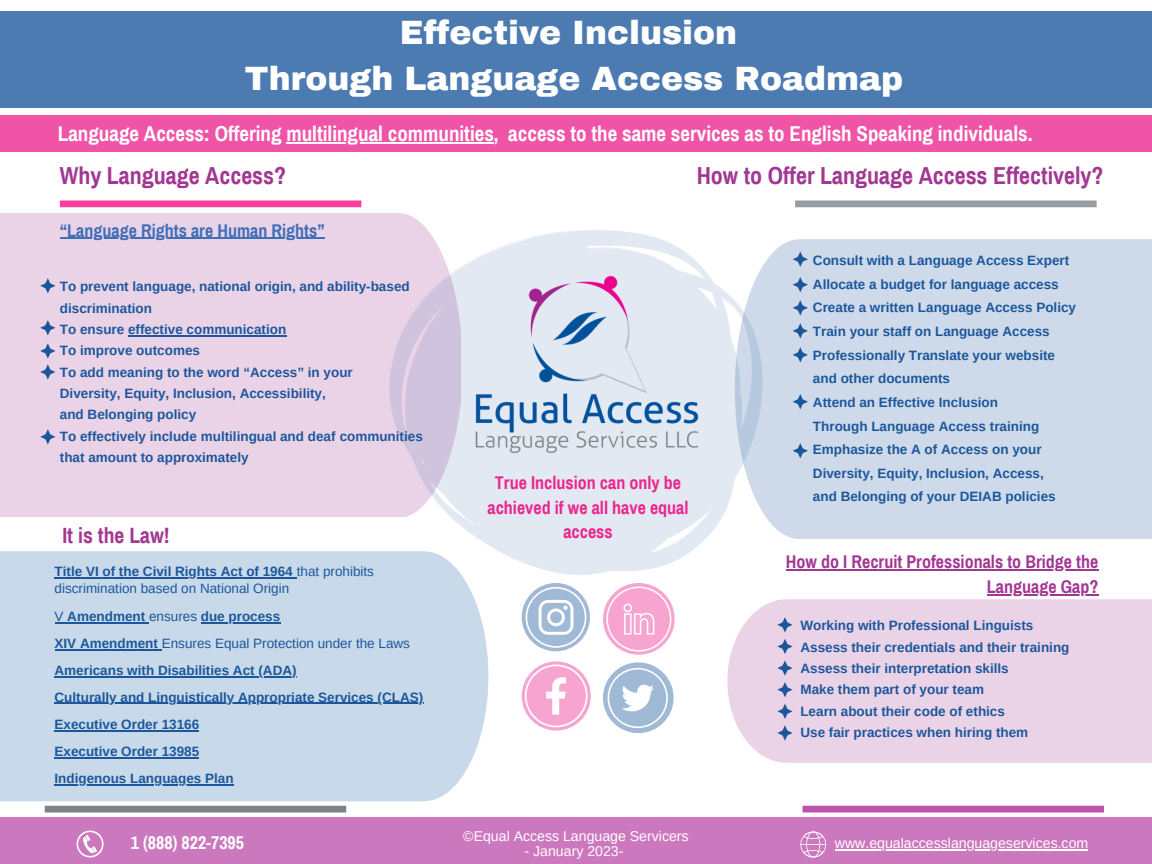
<style>
.page{position:relative;width:1152px;height:864px;background:#fff}
.page>*{position:absolute;margin:0;border:0;box-sizing:border-box;transform-origin:0 0}
.t1{font:900 33px/46.2px "Archivo";color:#fff;text-align:center}
.t2{font:700 24px "Archivo Narrow";color:#a23792}
.t3{font:700 21.6px "Archivo Narrow";color:#a23792}
.t4{font:700 21px "Archivo Narrow";color:#fff}
.t5{font:700 18px/24.8px "Archivo Narrow";color:#ec268f;text-align:center}
.t6{font:700 18px/24.8px "Archivo Narrow";color:#a23792;text-align:right}
.t7{font:700 18px "Archivo Narrow";color:#3f6fb7}
.t8{font:700 18px "Archivo Narrow";color:#fff}
.t9{font:14.1px "Arimo";color:#fff}
.t10{font:700 13.5px/21.3px "Arimo";color:#1c579c}
.t11{font:13.5px/16.8px "Arimo";color:#1c579c}
.s1{font-weight:700}
.s2{font-weight:400}
</style>
<div class="page">
<div style="left:0;top:213px;width:428px;height:304px;background:#ead3e7"></div>
<div style="left:0;top:551px;width:488px;height:250px;background:#c8d9e9"></div>
<div style="left:727px;top:599px;width:425px;height:164px;background:#ead3e7"></div>
<div style="left:763px;top:239px;width:389px;height:300px;background:#cedae9"></div>
<div style="left:0;top:11px;width:1152px;height:96px;background:#4c7bb1"></div>
<div style="left:0;top:116px;width:1152px;height:35px;background:#f054a7"></div>
<div style="left:0;top:817px;width:1152px;height:47px;background:#cc78be"></div>
<svg style="left:389px;top:230px;width:374px;height:345px"></svg>
<svg style="left:653px;top:546px;width:36px;height:6px"></svg>
<svg style="left:423px;top:234px;width:15px;height:66px"></svg>
<div style="left:60px;top:200px;width:301px;height:7px;background:#ff3f9f"></div>
<div style="left:45px;top:806px;width:301px;height:6px;background:#7d8287"></div>
<div style="left:795px;top:200px;width:302px;height:7px;background:#979ca1"></div>
<div style="left:803px;top:806px;width:301px;height:6px;background:#be53ad"></div>
<img style="left:438px;top:230px;width:284px;height:316px">
<svg style="left:603px;top:662px;width:71px;height:71px"></svg>
<svg style="left:608px;top:668px;width:60px;height:60px"></svg>
<svg style="left:522px;top:661px;width:69px;height:70px"></svg>
<svg style="left:525px;top:665px;width:63px;height:62px"></svg>
<svg style="left:77px;top:831px;width:27px;height:27px"></svg>
<svg style="left:800px;top:832px;width:26px;height:25px"></svg>
<svg style="left:603px;top:583px;width:72px;height:72px"></svg>
<svg style="left:606px;top:587px;width:65px;height:65px"></svg>
<svg style="left:522px;top:583px;width:68px;height:68px"></svg>
<svg style="left:526px;top:587px;width:60px;height:61px"></svg>
<svg style="left:40px;top:278px;width:16px;height:15px"></svg>
<svg style="left:40px;top:320px;width:16px;height:15px"></svg>
<svg style="left:40px;top:343px;width:16px;height:37px"></svg>
<svg style="left:40px;top:429px;width:16px;height:15px"></svg>
<hr style="left:128px;top:335px;width:158px;height:1px;background:#1c579c">
<hr style="left:786px;top:570px;width:312px;height:1px;background:#a23792">
<hr style="left:987px;top:594px;width:111px;height:1px;background:#a23792">
<hr style="left:60px;top:238px;width:265px;height:1px;background:#3f6fb7">
<hr style="left:55px;top:577px;width:238px;height:2px;background:#1c579c">
<hr style="left:835px;top:849px;width:34px;height:1px;background:#fff">
<hr style="left:869px;top:849px;width:219px;height:1px;background:#fff">
<hr style="left:64px;top:703px;width:360px;height:1px;background:#1c579c">
<hr style="left:55px;top:730px;width:144px;height:2px;background:#1c579c">
<hr style="left:55px;top:757px;width:144px;height:2px;background:#1c579c">
<hr style="left:55px;top:784px;width:179px;height:1px;background:#1c579c">
<hr style="left:286px;top:142px;width:208px;height:1px;background:#fff">
<hr style="left:64px;top:622px;width:81px;height:1px;background:#1c579c">
<hr style="left:201px;top:622px;width:79px;height:1px;background:#1c579c">
<hr style="left:64px;top:649px;width:94px;height:1px;background:#1c579c">
<hr style="left:55px;top:676px;width:242px;height:1px;background:#1c579c">
<svg style="left:793px;top:252px;width:15px;height:15px"></svg>
<svg style="left:793px;top:277px;width:15px;height:15px"></svg>
<svg style="left:793px;top:300px;width:15px;height:16px"></svg>
<svg style="left:793px;top:323px;width:15px;height:16px"></svg>
<svg style="left:793px;top:347px;width:15px;height:16px"></svg>
<svg style="left:793px;top:394px;width:15px;height:15px"></svg>
<svg style="left:793px;top:443px;width:15px;height:15px"></svg>
<svg style="left:777px;top:617px;width:16px;height:15px"></svg>
<svg style="left:777px;top:639px;width:16px;height:15px"></svg>
<svg style="left:777px;top:660px;width:16px;height:16px"></svg>
<svg style="left:777px;top:725px;width:16px;height:16px"></svg>
<svg style="left:777px;top:704px;width:16px;height:15px"></svg>
<svg style="left:777px;top:682px;width:16px;height:15px"></svg>
<h1 class="t1" style="left:245px;top:9px;width:660px">Effective Inclusion<br>Through Language Access Roadmap</h1>
<h3 class="t4" style="left:58px;top:123px;width:976px">Language Access: Offering multilingual communities, access to the same services as to English Speaking individuals.</h3>
<h2 class="t2" style="left:60px;top:163px;width:228px">Why Language Access?</h2>
<h3 class="t7" style="left:60px;top:221px;width:266px">“Language Rights are Human Rights”</h3>
<p class="t10" style="left:60px;top:276px;width:364px">To prevent language, national origin, and ability-based discrimination<br>To ensure effective communication<br>To improve outcomes<br>To add meaning to the word “Access” in your<br>Diversity, Equity, Inclusion, Accessibility,<br>and Belonging policy<br>To effectively include multilingual and deaf communities that amount to approximately</p>
<h3 class="t3" style="left:62px;top:524px;width:109px">It is the Law!</h3>
<p class="t11" style="left:55px;top:563px;width:321px"><span class="s1">Title VI of the Civil Rights Act of 1964</span> that prohibits discrimination based on National Origin</p>
<p class="t10" style="left:55px;top:603px;width:357px;line-height:27px"><span class="s2">V</span> Amendment <span class="s2">ensures</span> due process<br>XIV Amendment <span class="s2">Ensures Equal Protection under the Laws<br></span>Americans with Disabilities Act (ADA)</p>
<p class="t10" style="left:55px;top:683px;width:370px;line-height:27.2px">Culturally and Linguistically Appropriate Services (CLAS)<br>Executive Order 13166<br>Executive Order 13985<br>Indigenous Languages Plan</p>
<h3 class="t8" style="left:131px;top:833px;width:115px">1 (888) 822-7395</h3>
<h2 class="t2" style="left:697px;top:163px;width:408px">How to Offer Language Access Effectively?</h2>
<h3 class="t5" style="left:488px;top:470px;width:203px">True Inclusion can only be achieved if we all have equal access</h3>
<p class="t10" style="left:813px;top:249px;width:265px;line-height:23.7px">Consult with a Language Access Expert Allocate a budget for language access Create a written Language Access Policy Train your staff on Language Access Professionally Translate your website and other documents<br>Attend an Effective Inclusion<br>Through Language Access training Emphasize the A of Access on your Diversity, Equity, Inclusion, Access,<br>and Belonging of your DEIAB policies</p>
<h3 class="t6" style="left:786px;top:550px;width:314px">How do I Recruit Professionals to Bridge the<br>Language Gap?</h3>
<p class="t10" style="left:800px;top:615px;width:271px">Working with Professional Linguists Assess their credentials and their training Assess their interpretation skills<br>Make them part of your team<br>Learn about their code of ethics<br>Use fair practices when hiring them</p>
<p class="t9" style="left:463px;top:828px;width:227px">©Equal Access Language Servicers</p>
<p class="t9" style="left:525px;top:843px;width:100px">- January 2023-</p>
<p class="t9" style="left:835px;top:835px;width:255px">www.equalaccesslanguageservices.com</p>
</div>
